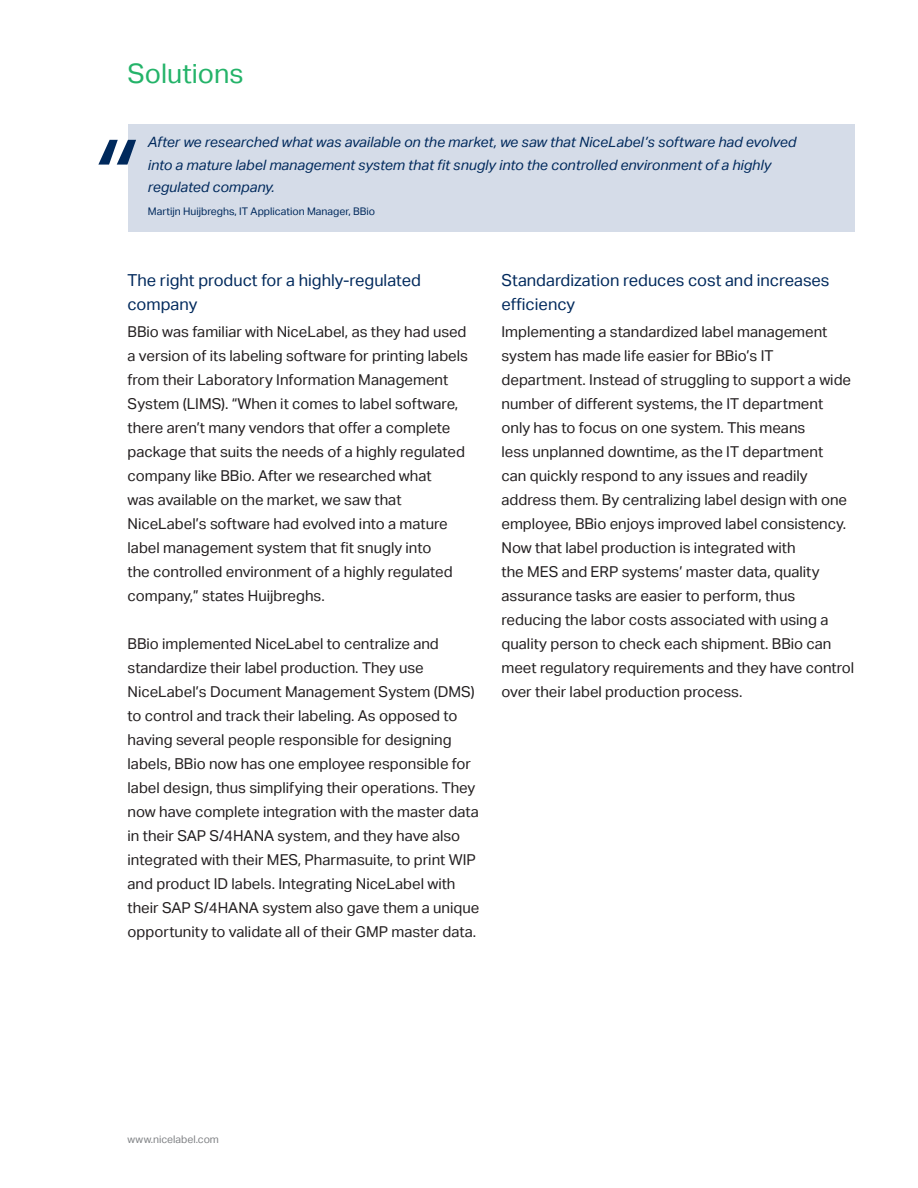
<style>
.page{position:relative;width:918px;height:1188px;background:#fff}
.page>*{position:absolute;margin:0;border:0;box-sizing:border-box;transform-origin:0 0}
.Headline-2{font:27px "Aktiv Grotesk";color:#24b369}
.Headline-4{font:16.5px/24px "Aktiv Grotesk";color:#00295c}
.Body{font:15px/24px "Aktiv Grotesk";color:#231f20}
.Body-citat{font:italic 14.25px/22.5px "Aktiv Grotesk";color:#00295c}
.Citat-podpis{font:10.5px "Aktiv Grotesk";color:#00295c}
.t1{font:10.5px "Aktiv Grotesk";color:#808285}
</style>
<div class="page">
<div style="left:128px;top:124px;width:726px;height:108px;background:#d5dce8"></div>
<svg style="left:98px;top:140px;width:38px;height:25px"></svg>
<p class="Headline-2" style="left:128px;top:58px;width:117px">Solutions</p>
<p class="Body-citat" style="left:148px;top:131px;width:650px">After we researched what was available on the market, we saw that NiceLabel’s software had evolved into a mature label management system that fit snugly into the controlled environment of a highly regulated company.</p>
<p class="Citat-podpis" style="left:148px;top:205px;width:229px">Martijn Huijbreghs, IT Application Manager, BBio</p>
<p class="Headline-4" style="left:128px;top:268px;width:295px">The right product for a highly-regulated company</p>
<p class="Body" style="left:128px;top:319px;width:342px">BBio was familiar with NiceLabel, as they had used a version of its labeling software for printing labels from their Laboratory Information Management System (LIMS). “When it comes to label software, there aren’t many vendors that offer a complete package that suits the needs of a highly regulated company like BBio. After we researched what<br>was available on the market, we saw that NiceLabel’s software had evolved into a mature label management system that fit snugly into<br>the controlled environment of a highly regulated company,” states Huijbreghs.</p>
<p class="Body" style="left:128px;top:631px;width:353px">BBio implemented NiceLabel to centralize and standardize their label production. They use NiceLabel’s Document Management System (DMS) to control and track their labeling. As opposed to having several people responsible for designing labels, BBio now has one employee responsible for label design, thus simplifying their operations. They now have complete integration with the master data in their SAP S/4HANA system, and they have also integrated with their MES, Pharmasuite, to print WIP and product ID labels. Integrating NiceLabel with their SAP S/4HANA system also gave them a unique opportunity to validate all of their GMP master data.</p>
<p class="Headline-4" style="left:502px;top:268px;width:329px">Standardization reduces cost and increases efficiency</p>
<p class="Body" style="left:502px;top:319px;width:354px">Implementing a standardized label management system has made life easier for BBio’s IT department. Instead of struggling to support a wide number of different systems, the IT department only has to focus on one system. This means<br>less unplanned downtime, as the IT department<br>can quickly respond to any issues and readily address them. By centralizing label design with one employee, BBio enjoys improved label consistency.<br>Now that label production is integrated with<br>the MES and ERP systems’ master data, quality assurance tasks are easier to perform, thus reducing the labor costs associated with using a quality person to check each shipment. BBio can meet regulatory requirements and they have control over their label production process.</p>
<p class="t1" style="left:128px;top:1133px;width:93px">www.nicelabel.com</p>
</div>
